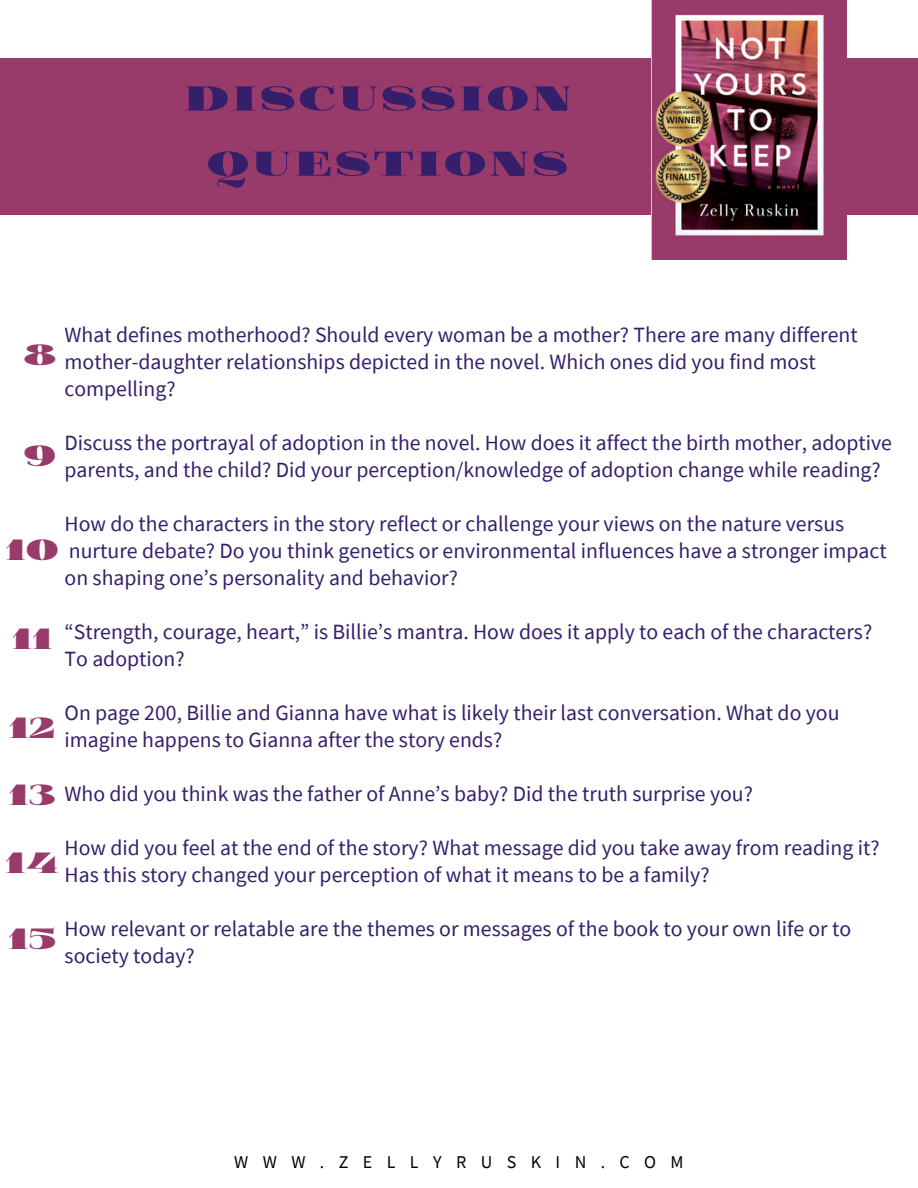
<style>
.page{position:relative;width:918px;height:1188px;background:#fff}
.page>*{position:absolute;margin:0;border:0;box-sizing:border-box;transform-origin:0 0}
.t1{font:52.95px/65.2px "Foglihten Black Pcs";letter-spacing:.05em;color:#351f6b;text-align:center}
.t2{font:45px "Foglihten Black Pcs";color:#983a6a}
.t3{font:21.75px/27px "Source Sans Pro";color:#351f6b}
.t4{font:18px "Source Sans Pro";letter-spacing:.8em;color:#000}
</style>
<div class="page">
<div style="left:0;top:58px;width:918px;height:156px;background:#983a6a"></div>
<img style="left:651px;top:0;width:196px;height:259px">
<p class="t1" style="left:184px;top:63px;width:389px">Discussion<br>Questions</p>
<p class="t3" style="left:65px;top:321px;width:795px">What defines motherhood? Should every woman be a mother? There are many different mother-daughter relationships depicted in the novel. Which ones did you find most compelling?</p>
<h2 class="t3" style="left:65px;top:429px;width:829px">Discuss the portrayal of adoption in the novel. How does it affect the birth mother, adoptive parents, and the child? Did your perception/knowledge of adoption change while reading?</h2>
<h2 class="t3" style="left:65px;top:510px;width:824px">How do the characters in the story reflect or challenge your views on the nature versus nurture debate? Do you think genetics or environmental influences have a stronger impact on shaping one’s personality and behavior?</h2>
<h2 class="t3" style="left:65px;top:618px;width:809px">“Strength, courage, heart,” is Billie’s mantra. How does it apply to each of the characters?<br>To adoption?</h2>
<h2 class="t3" style="left:65px;top:699px;width:776px">On page 200, Billie and Gianna have what is likely their last conversation. What do you imagine happens to Gianna after the story ends?</h2>
<h2 class="t3" style="left:65px;top:780px;width:690px">Who did you think was the father of Anne’s baby? Did the truth surprise you?</h2>
<h2 class="t3" style="left:65px;top:834px;width:817px">How did you feel at the end of the story? What message did you take away from reading it?<br>Has this story changed your perception of what it means to be a family?</h2>
<h2 class="t3" style="left:65px;top:915px;width:788px">How relevant or relatable are the themes or messages of the book to your own life or to society today?</h2>
<h2 class="t2" style="left:23px;top:331px;width:35px">8</h2>
<p class="t2" style="left:24px;top:431px;width:34px">9</p>
<p class="t2" style="left:6px;top:525px;width:55px">10</p>
<p class="t2" style="left:12px;top:614px;width:42px">11</p>
<p class="t2" style="left:9px;top:703px;width:48px">12</p>
<p class="t2" style="left:8px;top:771px;width:49px">13</p>
<p class="t2" style="left:5px;top:838px;width:55px">14</p>
<p class="t2" style="left:8px;top:915px;width:49px">15</p>
<h1 class="t4" style="left:234px;top:1150px;width:451px">WWW.ZELLYRUSKIN.COM</h1>
</div>
